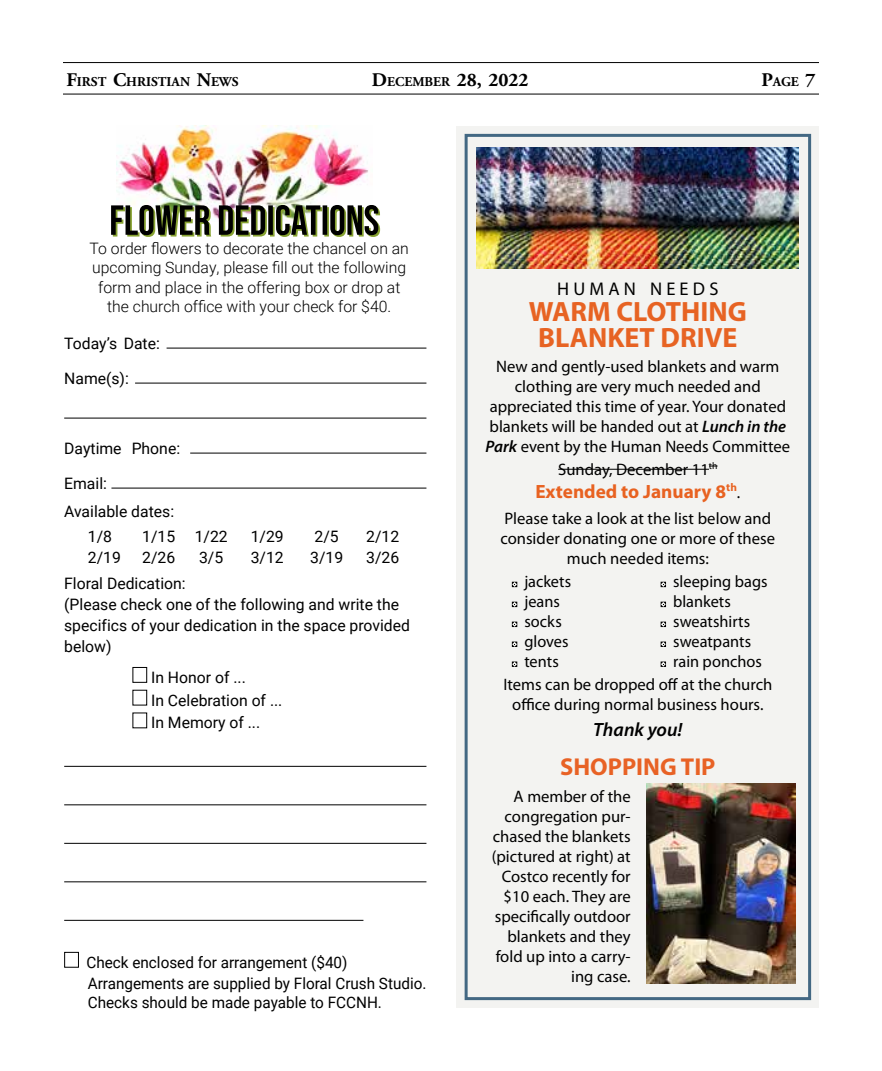
<style>
.page{position:relative;width:882px;height:1071px;background:#fff}
.page>*{position:absolute;margin:0;border:0;box-sizing:border-box;transform-origin:0 0}
.t1{font:700 28px/25.6px "Myriad Pro";color:#e76323;text-align:center}
.t2{font:700 24.5px "Myriad Pro";color:#e86225}
.t3{font:700 19.25px "Myriad Pro";color:#e86221}
.t4{font:700 19.25px "Adobe Garamond Pro";color:#000}
.t5{font:italic 600 19.25px "Myriad Pro";color:#000}
.t6{font:18.38px "Myriad Pro";letter-spacing:.23em;color:#000}
.t7{font:16.62px/19.9px "Myriad Pro";color:#000;text-align:center}
.t8{font:15.75px/21px "Roboto";color:#000}
.t9{font:300 15.75px/19.2px "Roboto";color:#000;text-align:center}
.t10{font:700 13.47px "Adobe Garamond Pro";color:#000}
.s1{font-size:19.25px}
.s2{font-size:13.47px}
.s3{font-weight:600;font-style:italic}
.s4{font-weight:400;font-size:16.62px;color:#000}
</style>
<div class="page">
<hr style="left:63px;top:62px;width:756px;height:1px;background:#000">
<hr style="left:63px;top:94px;width:756px;height:1px;background:#000">
<img style="left:116px;top:125px;width:253px;height:80px">
<hr style="left:167px;top:348px;width:259px;height:1px;background:#000">
<hr style="left:135px;top:383px;width:291px;height:1px;background:#000">
<hr style="left:64px;top:418px;width:362px;height:1px;background:#000">
<hr style="left:190px;top:453px;width:236px;height:1px;background:#000">
<hr style="left:111px;top:488px;width:315px;height:1px;background:#000">
<div style="left:132px;top:667px;width:15px;height:16px;border:1px solid #000"></div>
<div style="left:132px;top:713px;width:15px;height:15px;border:1px solid #000"></div>
<hr style="left:64px;top:766px;width:362px;height:1px;background:#000">
<hr style="left:64px;top:804px;width:362px;height:1px;background:#000">
<hr style="left:64px;top:843px;width:362px;height:1px;background:#000">
<hr style="left:64px;top:881px;width:362px;height:1px;background:#000">
<hr style="left:64px;top:920px;width:299px;height:1px;background:#000">
<div style="left:64px;top:952px;width:15px;height:16px;border:1px solid #000"></div>
<svg style="left:111px;top:205px;width:269px;height:32px"></svg>
<div style="left:457px;top:126px;width:362px;height:882px;background:#f3f3f1"></div>
<div style="left:465px;top:134px;width:346px;height:866px;border:3px solid #436883"></div>
<img style="left:477px;top:148px;width:322px;height:120px">
<hr style="left:558px;top:469px;width:151px;height:1px;background:#000">
<svg style="left:512px;top:582px;width:5px;height:5px"></svg>
<svg style="left:661px;top:582px;width:5px;height:5px"></svg>
<svg style="left:512px;top:602px;width:5px;height:5px"></svg>
<svg style="left:661px;top:602px;width:5px;height:5px"></svg>
<svg style="left:512px;top:622px;width:5px;height:5px"></svg>
<svg style="left:661px;top:622px;width:5px;height:5px"></svg>
<svg style="left:512px;top:642px;width:5px;height:5px"></svg>
<svg style="left:661px;top:642px;width:5px;height:5px"></svg>
<svg style="left:512px;top:662px;width:5px;height:5px"></svg>
<svg style="left:661px;top:662px;width:5px;height:5px"></svg>
<img style="left:646px;top:784px;width:149px;height:200px">
<p class="t10" style="left:66px;top:73px;width:174px"><span class="s1">F</span>IRST <span class="s1">C</span>HRISTIAN <span class="s1">N</span>EWS</p>
<p class="t4" style="left:372px;top:68px;width:158px">D<span class="s2">ECEMBER</span> 28, 2022</p>
<p class="t10" style="left:761px;top:73px;width:56px"><span class="s1">P</span>AGE <span class="s1">7</span></p>
<p class="t9" style="left:90px;top:238px;width:321px">To order flowers to decorate the chancel on an upcoming Sunday, please fill out the following form and place in the offering box or drop at the church office with your check for $40.</p>
<p class="t8" style="left:64px;top:332px;width:97px">Today’s Date:</p>
<p class="t8" style="left:64px;top:367px;width:66px">Name(s):</p>
<p class="t8" style="left:64px;top:437px;width:117px">Daytime Phone:</p>
<p class="t8" style="left:64px;top:468px;width:111px;line-height:28px">Email:<br>Available dates:</p>
<p class="t8" style="left:88px;top:526px;width:26px">1/8</p>
<p class="t8" style="left:142px;top:526px;width:87px">1/15 1/22</p>
<p class="t8" style="left:251px;top:526px;width:35px">1/29</p>
<p class="t8" style="left:315px;top:526px;width:26px">2/5</p>
<p class="t8" style="left:366px;top:526px;width:35px">2/12</p>
<p class="t8" style="left:88px;top:547px;width:35px">2/19</p>
<p class="t8" style="left:142px;top:547px;width:35px">2/26</p>
<p class="t8" style="left:199px;top:547px;width:26px">3/5</p>
<p class="t8" style="left:251px;top:547px;width:35px">3/12</p>
<p class="t8" style="left:310px;top:547px;width:35px">3/19</p>
<p class="t8" style="left:366px;top:547px;width:35px">3/26</p>
<p class="t8" style="left:64px;top:572px;width:347px">Floral Dedication:<br>(Please check one of the following and write the specifics of your dedication in the space provided below)</p>
<p class="t8" style="left:151px;top:665px;width:133px;line-height:22.8px">In Honor of ...<br>In Celebration of ...<br>In Memory of ...</p>
<p class="t8" style="left:86px;top:951px;width:342px">Check enclosed for arrangement ($40)<br>Arrangements are supplied by Floral Crush Studio.</p>
<p class="t8" style="left:88px;top:991px;width:296px">Checks should be made payable to FCCNH.</p>
<p class="t6" style="left:557px;top:277px;width:163px">HUMAN NEEDS</p>
<h1 class="t1" style="left:529px;top:298px;width:219px">WARM CLOTHING<br>BLANKET DRIVE</h1>
<p class="t7" style="left:486px;top:356px;width:306px">New and gently-used blankets and warm clothing are very much needed and appreciated this time of year. Your donated blankets will be handed out at <span class="s3">Lunch in the Park</span> event by the Human Needs Committee</p>
<p class="t7" style="left:558px;top:459px;width:161px">Sunday, December 11<sup>th</sup></p>
<p class="t3" style="left:535px;top:479px;width:206px">Extended to January 8<sup>th</sup><span class="s4">.</span></p>
<p class="t7" style="left:500px;top:508px;width:276px">Please take a look at the list below and consider donating one or more of these much needed items:</p>
<p class="t7" style="left:524px;top:571px;width:48px">jackets</p>
<p class="t7" style="left:673px;top:571px;width:96px">sleeping bags</p>
<p class="t7" style="left:524px;top:591px;width:37px">jeans</p>
<p class="t7" style="left:673px;top:591px;width:59px">blankets</p>
<p class="t7" style="left:524px;top:611px;width:39px">socks</p>
<p class="t7" style="left:673px;top:611px;width:79px">sweatshirts</p>
<p class="t7" style="left:524px;top:631px;width:46px">gloves</p>
<p class="t7" style="left:673px;top:631px;width:80px">sweatpants</p>
<p class="t7" style="left:524px;top:651px;width:36px">tents</p>
<p class="t7" style="left:503px;top:650px;width:271px;line-height:23.1px;text-align:left;text-indent:170px">rain ponchos<br>Items can be dropped off at the church</p>
<p class="t7" style="left:512px;top:694px;width:253px">office during normal business hours.</p>
<p class="t5" style="left:593px;top:718px;width:91px">Thank you!</p>
<h2 class="t2" style="left:560px;top:751px;width:157px">SHOPPING TIP</h2>
<p class="t7" style="left:492px;top:786px;width:140px;text-align:right">A member of the congregation pur&shy;chased the blankets (pictured at right) at<br>Costco recently for $10 each. They are specifically outdoor blankets and they fold up into a carry&shy;ing case.</p>
</div>
